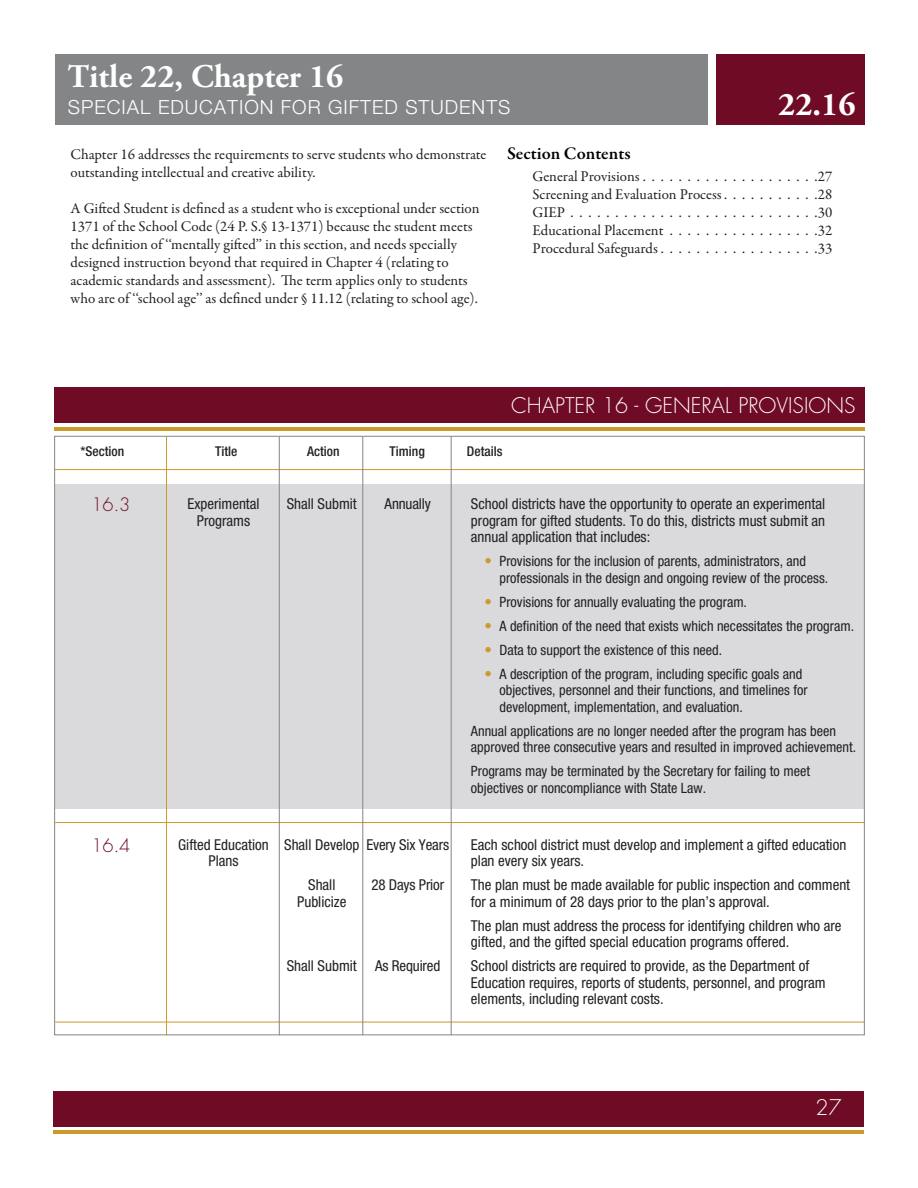
<style>
.page{position:relative;width:918px;height:1188px;background:#fff}
.page>*{position:absolute;margin:0;border:0;box-sizing:border-box;transform-origin:0 0}
.t1{font:700 33px "Adobe Garamond Pro";color:#fff}
.t2{font:300 21px "Futura";color:#fff}
.t3{font:300 19.5px "Helvetica Neue";letter-spacing:.05em;color:#fff}
.t4{font:600 18px "Garamond Premr Pro";color:#000}
.t5{font:300 18px "Futura";color:#700b25}
.t6{font:condensed 15px/16.5px "Helvetica Neue";color:#231f20}
.t7{font:15px/18px "Garamond Premr Pro";color:#231f20}
.t8{font:condensed 14.25px/16.5px "Helvetica Neue";color:#231f20}
.t9{font:500 condensed 13.5px "Helvetica Neue";color:#231f20}
.s1{font-size:15px;color:#ca9a2c}
</style>
<div class="page">
<hr style="left:55px;top:822px;width:810px;height:1px;background:#ca9a2c">
<hr style="left:54px;top:1131px;width:810px;height:3px;background:#ca9a2c">
<div style="left:54px;top:1091px;width:810px;height:36px;background:#700b25"></div>
<div style="left:55px;top:485px;width:809px;height:324px;background:#dadadc"></div>
<hr style="left:166px;top:437px;width:1px;height:598px;background:#ca9a2c">
<hr style="left:55px;top:469px;width:809px;height:1px;background:#ca9a2c">
<hr style="left:55px;top:1022px;width:809px;height:1px;background:#ca9a2c">
<hr style="left:279px;top:437px;width:1px;height:598px;background:#848587">
<hr style="left:363px;top:437px;width:1px;height:598px;background:#848587">
<hr style="left:451px;top:437px;width:1px;height:598px;background:#848587">
<hr style="left:54px;top:427px;width:810px;height:3px;background:#ca9a2c">
<div style="left:54px;top:387px;width:810px;height:36px;background:#700b25"></div>
<div style="left:55px;top:54px;width:653px;height:70px;background:#848587"></div>
<div style="left:716px;top:54px;width:148px;height:70px;background:#700b25"></div>
<h1 class="t1" style="left:68px;top:57px;width:277px">Title 22, Chapter 16</h1>
<h3 class="t3" style="left:68px;top:95px;width:444px">SPECIAL EDUCATION FOR GIFTED STUDENTS</h3>
<h1 class="t1" style="left:778px;top:85px;width:79px">22.16</h1>
<p class="t7" style="left:71px;top:145px;width:417px">Chapter 16 addresses the requirements to serve students who demonstrate outstanding intellectual and creative ability.</p>
<p class="t7" style="left:71px;top:199px;width:410px">A Gifted Student is defined as a student who is exceptional under section 1371 of the School Code (24 P. S.§ 13-1371) because the student meets the definition of ‘‘mentally gifted’’ in this section, and needs specially designed instruction beyond that required in Chapter 4 (relating to academic standards and assessment). The term applies only to students who are of ‘‘school age’’ as defined under § 11.12 (relating to school age).</p>
<p class="t4" style="left:507px;top:143px;width:125px">Section Contents</p>
<p class="t7" style="left:818px;top:167px;width:16px">27</p>
<p class="t7" style="left:533px;top:185px;width:194px">Screening and Evaluation Process...........</p>
<p class="t7" style="left:818px;top:185px;width:16px">28</p>
<p class="t7" style="left:818px;top:203px;width:16px">30</p>
<p class="t7" style="left:533px;top:221px;width:301px">Educational Placement . . . . . . . . . . . . . . . . 32</p>
<p class="t7" style="left:533px;top:239px;width:130px">Procedural Safeguards..................</p>
<p class="t7" style="left:818px;top:239px;width:16px">33</p>
<h2 class="t2" style="left:511px;top:392px;width:346px">CHAPTER 16 - GENERAL PROVISIONS</h2>
<p class="t9" style="left:81px;top:443px;width:45px">*Section</p>
<p class="t9" style="left:215px;top:443px;width:24px">Title</p>
<p class="t9" style="left:307px;top:443px;width:34px">Action</p>
<p class="t9" style="left:390px;top:443px;width:37px">Timing</p>
<p class="t9" style="left:467px;top:443px;width:37px">Details</p>
<p class="t6" style="left:471px;top:496px;width:356px;text-align:justify">School districts have the opportunity to operate an experimental program for gifted students. To do this, districts must submit an annual application that includes:</p>
<p class="t8" style="left:499px;top:553px;width:330px;text-indent:-15px"><span class="s1">•</span> Provisions for the inclusion of parents, administrators, and professionals in the design and ongoing review of the process.</p>
<p class="t8" style="left:484px;top:593px;width:264px"><span class="s1">•</span> Provisions for annually evaluating the program.</p>
<p class="t8" style="left:484px;top:617px;width:371px"><span class="s1">•</span> A definition of the need that exists which necessitates the program.</p>
<p class="t8" style="left:484px;top:641px;width:239px"><span class="s1">•</span> Data to support the existence of this need.</p>
<p class="t8" style="left:499px;top:665px;width:310px;text-indent:-15px"><span class="s1">•</span> A description of the program, including specific goals and objectives, personnel and their functions, and timelines for development, implementation, and evaluation.</p>
<p class="t8" style="left:471px;top:722px;width:387px">Annual applications are no longer needed after the program has been approved three consecutive years and resulted in improved achievement.</p>
<p class="t8" style="left:471px;top:763px;width:341px">Programs may be terminated by the Secretary for failing to meet objectives or noncompliance with State Law.</p>
<p class="t5" style="left:91px;top:494px;width:41px">16.3</p>
<p class="t6" style="left:187px;top:496px;width:74px;text-align:center">Experimental<br>Programs</p>
<p class="t6" style="left:287px;top:496px;width:71px">Shall Submit</p>
<p class="t6" style="left:385px;top:496px;width:48px">Annually</p>
<p class="t5" style="left:91px;top:834px;width:41px">16.4</p>
<p class="t6" style="left:178px;top:836px;width:92px;text-align:center">Gifted Education<br>Plans</p>
<p class="t6" style="left:284px;top:836px;width:77px">Shall Develop</p>
<p class="t6" style="left:297px;top:877px;width:51px;text-align:center">Shall<br>Publicize</p>
<p class="t6" style="left:366px;top:836px;width:84px">Every Six Years</p>
<p class="t6" style="left:371px;top:877px;width:74px">28 Days Prior</p>
<p class="t6" style="left:287px;top:958px;width:71px">Shall Submit</p>
<p class="t6" style="left:375px;top:958px;width:67px">As Required</p>
<p class="t6" style="left:471px;top:836px;width:377px">Each school district must develop and implement a gifted education plan every six years.</p>
<p class="t6" style="left:471px;top:877px;width:381px">The plan must be made available for public inspection and comment for a minimum of 28 days prior to the plan’s approval.</p>
<p class="t6" style="left:471px;top:917px;width:372px">The plan must address the process for identifying children who are gifted, and the gifted special education programs offered.</p>
<p class="t6" style="left:471px;top:958px;width:356px">School districts are required to provide, as the Department of<br>Education requires, reports of students, personnel, and program elements, including relevant costs.</p>
<h2 class="t2" style="left:815px;top:1095px;width:28px">27</h2>
</div>
